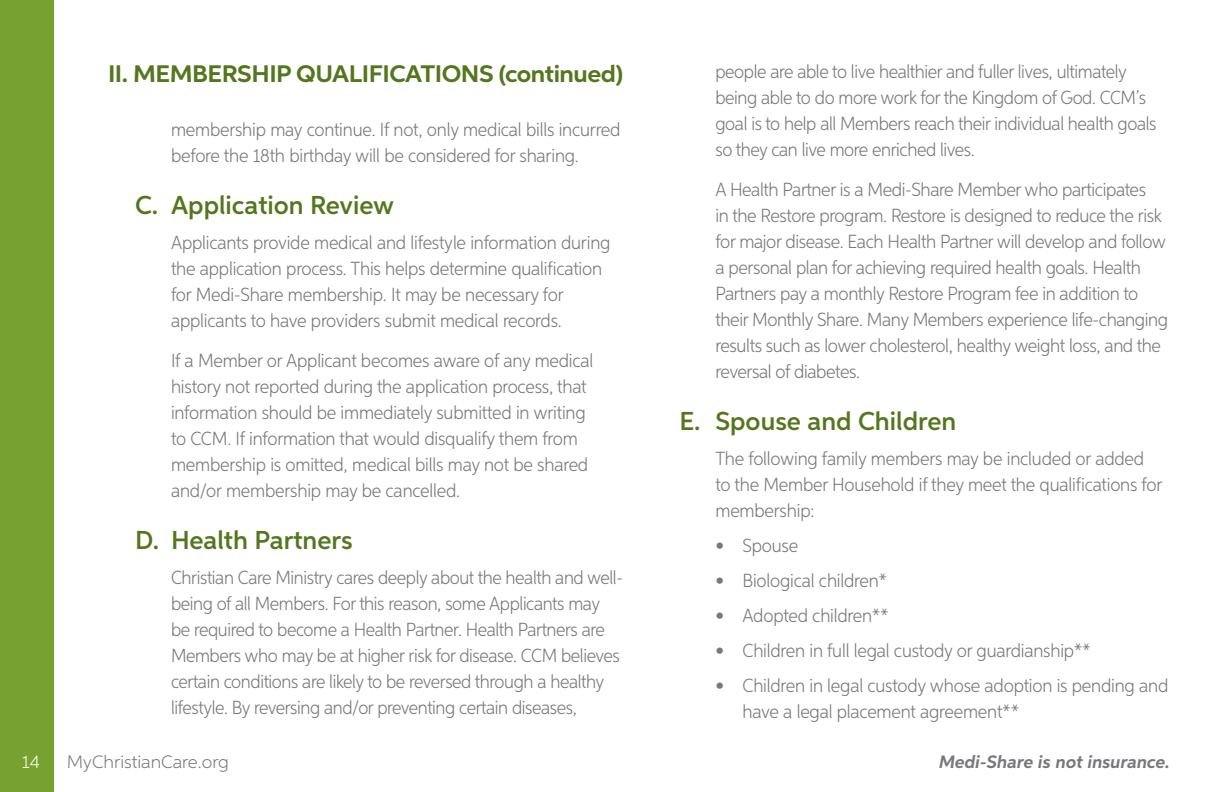
<style>
.page{position:relative;width:1224px;height:792px;background:#fff}
.page>*{position:absolute;margin:0;border:0;box-sizing:border-box;transform-origin:0 0}
.t1{font:600 26px "Aspira";color:#54771e}
.t2{font:700 24px "Aspira Wide";letter-spacing:-.02em;color:#54771e}
.t3{font:300 19px/26px "Aspira Nar";letter-spacing:-.02em;color:#77787b}
.t4{font:italic 700 18px "Aspira";color:#77787b}
.t5{font:300 18px "Aspira";color:#77787b}
.t6{font:300 18px "Aspira";color:#fff}
</style>
<div class="page">
<div style="left:0;top:0;width:54px;height:792px;background:#78a22f"></div>
<p class="t2" style="left:108px;top:59px;width:517px">II. MEMBERSHIP QUALIFICATIONS (continued)</p>
<p class="t3" style="left:171px;top:116px;width:451px">membership may continue. If not, only medical bills incurred before the 18th birthday will be considered for sharing.</p>
<h1 class="t1" style="left:135px;top:189px;width:261px">C. Application Review</h1>
<p class="t3" style="left:171px;top:229px;width:441px">Applicants provide medical and lifestyle information during the application process. This helps determine qualification for Medi-Share membership. It may be necessary for applicants to have providers submit medical records.</p>
<p class="t3" style="left:171px;top:347px;width:424px">If a Member or Applicant becomes aware of any medical history not reported during the application process, that information should be immediately submitted in writing to CCM. If information that would disqualify them from membership is omitted, medical bills may not be shared and/or membership may be cancelled.</p>
<h1 class="t1" style="left:135px;top:524px;width:219px">D. Health Partners</h1>
<p class="t3" style="left:171px;top:564px;width:454px">Christian Care Ministry cares deeply about the health and well&shy;being of all Members. For this reason, some Applicants may be required to become a Health Partner. Health Partners are Members who may be at higher risk for disease. CCM believes certain conditions are likely to be reversed through a healthy lifestyle. By reversing and/or preventing certain diseases,</p>
<p class="t6" style="left:22px;top:751px;width:20px">14</p>
<p class="t5" style="left:67px;top:751px;width:164px">MyChristianCare.org</p>
<p class="t3" style="left:715px;top:58px;width:443px">people are able to live healthier and fuller lives, ultimately being able to do more work for the Kingdom of God. CCM’s goal is to help all Members reach their individual health goals so they can live more enriched lives.</p>
<p class="t3" style="left:716px;top:176px;width:454px">A Health Partner is a Medi-Share Member who participates<br>in the Restore program. Restore is designed to reduce the risk for major disease. Each Health Partner will develop and follow a personal plan for achieving required health goals. Health Partners pay a monthly Restore Program fee in addition to their Monthly Share. Many Members experience life-changing results such as lower cholesterol, healthy weight loss, and the reversal of diabetes.</p>
<h1 class="t1" style="left:680px;top:405px;width:278px">E. Spouse and Children</h1>
<p class="t3" style="left:716px;top:445px;width:448px">The following family members may be included or added to the Member Household if they meet the qualifications for membership:</p>
<p class="t3" style="left:716px;top:532px;width:84px">• Spouse</p>
<p class="t3" style="left:716px;top:567px;width:173px">• Biological children*</p>
<p class="t3" style="left:716px;top:602px;width:175px">• Adopted children**</p>
<p class="t3" style="left:716px;top:637px;width:377px">• Children in full legal custody or guardianship**</p>
<p class="t3" style="left:742px;top:672px;width:427px;text-indent:-27px">• Children in legal custody whose adoption is pending and have a legal placement agreement**</p>
<p class="t4" style="left:939px;top:751px;width:232px">Medi-Share is not insurance.</p>
</div>
